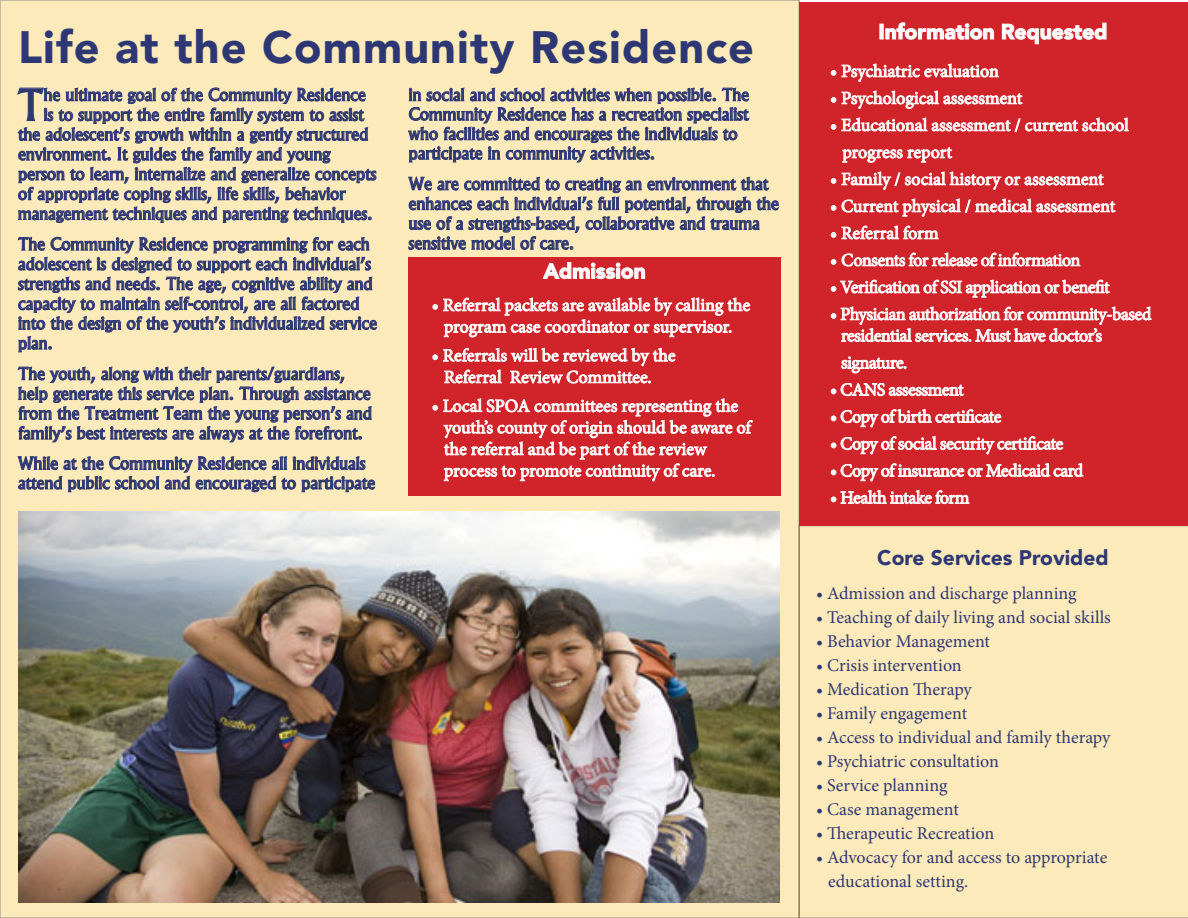
<style>
.page{position:relative;width:1188px;height:918px;background:#fff}
.page>*{position:absolute;margin:0;border:0;box-sizing:border-box;transform-origin:0 0}
.t1{font:900 45px "Avenir";letter-spacing:.025em;color:#2d3774}
.t2{font:500 42.45px "Albertus";color:#2d3774}
.t3{font:900 21px "Avenir";color:#fff}
.t4{font:900 21px "Avenir";color:#2d3774}
.t5{font:18px/21.6px "Minion Pro";letter-spacing:-.01em;color:#fff}
.t6{font:18px/24px "Minion Pro";color:#2d3774}
.t7{font:18px "Minion Pro";letter-spacing:-.03em;color:#fff}
.t8{font:500 16.5px/19.8px "Albertus";color:#2d3774}
</style>
<div class="page">
<div style="left:0;top:0;width:800px;height:918px;background:#fdeaba"></div>
<svg style="left:17px;top:87px;width:360px;height:136px"></svg>
<svg style="left:18px;top:237px;width:359px;height:116px"></svg>
<svg style="left:18px;top:366px;width:354px;height:77px"></svg>
<svg style="left:17px;top:456px;width:358px;height:37px"></svg>
<div style="left:798px;top:525px;width:390px;height:393px;background:#fdeaba"></div>
<div style="left:799px;top:2px;width:389px;height:524px;background:#d1232a"></div>
<img style="left:18px;top:511px;width:762px;height:392px">
<div style="left:880px;top:24px;width:4px;height:15px;border:1px solid #fff"></div>
<svg style="left:885px;top:22px;width:109px;height:18px"></svg>
<svg style="left:1002px;top:22px;width:105px;height:23px"></svg>
<svg style="left:831px;top:63px;width:168px;height:19px"></svg>
<svg style="left:831px;top:90px;width:192px;height:19px"></svg>
<svg style="left:831px;top:117px;width:298px;height:15px"></svg>
<svg style="left:842px;top:147px;width:111px;height:16px"></svg>
<svg style="left:831px;top:171px;width:273px;height:19px"></svg>
<svg style="left:831px;top:198px;width:285px;height:19px"></svg>
<svg style="left:831px;top:225px;width:108px;height:15px"></svg>
<svg style="left:831px;top:252px;width:250px;height:15px"></svg>
<svg style="left:831px;top:279px;width:321px;height:117px"></svg>
<svg style="left:831px;top:409px;width:253px;height:121px"></svg>
<svg style="left:408px;top:87px;width:341px;height:76px"></svg>
<svg style="left:408px;top:176px;width:371px;height:74px"></svg>
<div style="left:409px;top:257px;width:372px;height:239px;background:#d1232a"></div>
<svg style="left:542px;top:262px;width:103px;height:18px"></svg>
<svg style="left:432px;top:297px;width:319px;height:41px"></svg>
<svg style="left:432px;top:347px;width:244px;height:37px"></svg>
<svg style="left:432px;top:398px;width:321px;height:84px"></svg>
<h1 class="t1" style="left:18px;top:9px;width:738px">Life at the Community Residence</h1>
<p class="t3" style="left:879px;top:14px;width:230px">Information Requested</p>
<p class="t5" style="left:830px;top:60px;width:170px">• Psychiatric evaluation</p>
<p class="t5" style="left:830px;top:87px;width:194px">• Psychological assessment</p>
<p class="t5" style="left:842px;top:112px;width:288px;line-height:27px;text-indent:-12px">• Educational assessment / current school progress report</p>
<p class="t5" style="left:830px;top:168px;width:275px">• Family / social history or assessment</p>
<p class="t5" style="left:830px;top:195px;width:287px">• Current physical / medical assessment</p>
<p class="t5" style="left:830px;top:222px;width:110px">• Referral form</p>
<p class="t7" style="left:830px;top:248px;width:252px">• Consents for release of information</p>
<p class="t5" style="left:830px;top:276px;width:281px">• Verification of SSI application or benefit</p>
<p class="t5" style="left:841px;top:303px;width:312px;text-indent:-11px">• Physician authorization for community-based residential services. Must have doctor’s</p>
<p class="t5" style="left:841px;top:352px;width:68px">signature.</p>
<p class="t5" style="left:830px;top:379px;width:135px">• CANS assessment</p>
<p class="t5" style="left:830px;top:406px;width:173px">• Copy of birth certificate</p>
<p class="t5" style="left:830px;top:433px;width:235px">• Copy of social security certificate</p>
<p class="t7" style="left:830px;top:459px;width:255px">• Copy of insurance or Medicaid card</p>
<p class="t5" style="left:830px;top:487px;width:141px">• Health intake form</p>
<h2 class="t2" style="left:17px;top:79px;width:28px">T</h2>
<p class="t8" style="left:44px;top:85px;width:324px">he ultimate goal of the Community Residence</p>
<p class="t8" style="left:409px;top:85px;width:342px">in social and school activities when possible. The Community Residence has a recreation specialist who facilities and encourages the individuals to participate in community activities.</p>
<p class="t8" style="left:409px;top:174px;width:372px">We are committed to creating an environment that enhances each individual’s full potential, through the use of a strengths-based, collaborative and trauma sensitive model of care.</p>
<p class="t8" style="left:44px;top:105px;width:322px">is to support the entire family system to assist</p>
<p class="t8" style="left:18px;top:124px;width:352px">the adolescent’s growth within a gently structured</p>
<p class="t8" style="left:18px;top:144px;width:314px">environment. It guides the family and young</p>
<p class="t8" style="left:18px;top:164px;width:360px">person to learn, internalize and generalize concepts</p>
<p class="t8" style="left:18px;top:184px;width:329px">of appropriate coping skills, life skills, behavior</p>
<p class="t8" style="left:18px;top:204px;width:356px">management techniques and parenting techniques.</p>
<p class="t8" style="left:18px;top:234px;width:360px">The Community Residence programming for each adolescent is designed to support each individual’s strengths and needs. The age, cognitive ability and capacity to maintain self-control, are all factored into the design of the youth’s individualized service plan.</p>
<p class="t8" style="left:18px;top:364px;width:355px">The youth, along with their parents/guardians, help generate this service plan. Through assistance from the Treatment Team the young person’s and family’s best interests are always at the forefront.</p>
<p class="t8" style="left:18px;top:454px;width:359px">While at the Community Residence all individuals attend public school and encouraged to participate</p>
<p class="t3" style="left:543px;top:253px;width:104px">Admission</p>
<p class="t5" style="left:432px;top:294px;width:320px;text-align:center">• Referral packets are available by calling the program case coordinator or supervisor.</p>
<p class="t5" style="left:444px;top:345px;width:233px;text-indent:-12px">• Referrals will be reviewed by the<br>Referral Review Committee.</p>
<p class="t5" style="left:444px;top:395px;width:308px;text-indent:-12px">• Local SPOA committees representing the youth’s county of origin should be aware of the referral and be part of the review process to promote continuity of care.</p>
<p class="t4" style="left:877px;top:539px;width:233px">Core Services Provided</p>
<p class="t6" style="left:816px;top:582px;width:262px">• Admission and discharge planning</p>
<p class="t6" style="left:816px;top:606px;width:296px">• Teaching of daily living and social skills</p>
<p class="t6" style="left:816px;top:630px;width:176px">• Behavior Management</p>
<p class="t6" style="left:816px;top:654px;width:147px">• Crisis intervention</p>
<p class="t6" style="left:816px;top:678px;width:157px">• Medication Therapy</p>
<p class="t6" style="left:816px;top:702px;width:153px">• Family engagement</p>
<p class="t6" style="left:816px;top:726px;width:296px">• Access to individual and family therapy</p>
<p class="t6" style="left:816px;top:750px;width:185px">• Psychiatric consultation</p>
<p class="t6" style="left:816px;top:774px;width:133px">• Service planning</p>
<p class="t6" style="left:816px;top:798px;width:144px">• Case management</p>
<p class="t6" style="left:816px;top:822px;width:180px">• Therapeutic Recreation</p>
<p class="t6" style="left:828px;top:846px;width:281px;text-indent:-12px">• Advocacy for and access to appropriate educational setting.</p>
</div>
